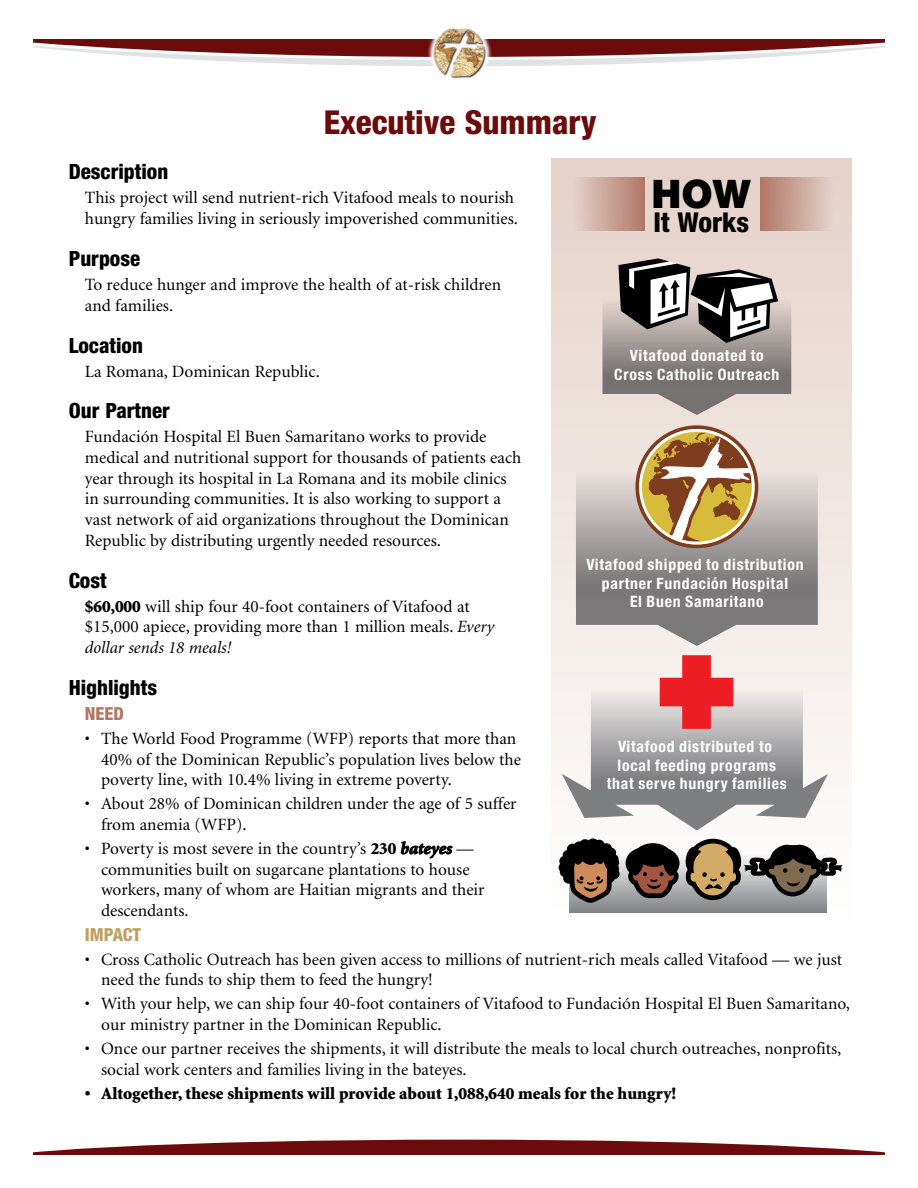
<style>
.page{position:relative;width:918px;height:1188px;background:#fff}
.page>*{position:absolute;margin:0;border:0;box-sizing:border-box;transform-origin:0 0}
.t1{font:900 39.45px "Helvetica Neue";color:#000}
.t2{font:800 condensed 33px "Helvetica Neue";color:#6b0b0c}
.t3{font:800 condensed 27.45px "Helvetica Neue";color:#000}
.t4{font:800 condensed 21px "Helvetica Neue";color:#000}
.t5{font:800 condensed 18px "Helvetica Neue";color:#bda160}
.t6{font:800 condensed 18px "Helvetica Neue";color:#b17766}
.t7{font:17.25px/20.7px "Minion";color:#000}
.t8{font:900 17.25px "Minion";color:#000}
.t9{font:700 condensed 15.75px/18.6px "Helvetica Neue";letter-spacing:.05em;color:#fff;text-align:center}
.s1{font-weight:900}
.s2{font-style:italic}
.s3{font-weight:700;font-style:italic}
</style>
<div class="page">
<svg style="left:34px;top:1140px;width:850px;height:14px"></svg>
<svg style="left:34px;top:40px;width:850px;height:26px"></svg>
<img style="left:426px;top:28px;width:66px;height:51px">
<div style="left:551px;top:158px;width:301px;height:766px;background:linear-gradient(to bottom,#e5d2ca,#fdfdfd)"></div>
<div style="left:570px;top:853px;width:257px;height:59px;background:#87898c"></div>
<svg style="left:602px;top:258px;width:189px;height:157px;background:#96908d"></svg>
<div style="left:560px;top:867px;width:11px;height:10px;background:#000;border-radius:50%"></div>
<div style="left:559px;top:862px;width:11px;height:11px;background:#000;border-radius:50%"></div>
<div style="left:559px;top:856px;width:12px;height:10px;background:#000;border-radius:50%"></div>
<svg style="left:562px;top:429px;width:281px;height:477px"></svg>
<div style="left:639px;top:429px;width:116px;height:116px;border:3px solid #fff;border-radius:50%"></div>
<div style="left:572px;top:178px;width:72px;height:53px;background:linear-gradient(to right,#e5d3cc,#b27969)"></div>
<div style="left:760px;top:178px;width:73px;height:53px;background:linear-gradient(to right,#b07665,#e5d2cb)"></div>
<h2 class="t2" style="left:324px;top:102px;width:274px">Executive Summary</h2>
<p class="t4" style="left:69px;top:159px;width:101px">Description</p>
<p class="t7" style="left:85px;top:188px;width:435px">This project will send nutrient-rich Vitafood meals to nourish hungry families living in seriously impoverished communities.</p>
<p class="t4" style="left:69px;top:246px;width:73px">Purpose</p>
<p class="t7" style="left:85px;top:275px;width:418px">To reduce hunger and improve the health of at-risk children and families.</p>
<p class="t4" style="left:69px;top:332px;width:76px">Location</p>
<p class="t7" style="left:85px;top:361px;width:236px">La Romana, Dominican Republic.</p>
<p class="t4" style="left:69px;top:398px;width:103px">Our Partner</p>
<p class="t7" style="left:85px;top:427px;width:438px">Fundación Hospital El Buen Samaritano works to provide medical and nutritional support for thousands of patients each year through its hospital in La Romana and its mobile clinics in surrounding communities. It is also working to support a vast network of aid organizations throughout the Dominican Republic by distributing urgently needed resources.</p>
<p class="t4" style="left:69px;top:567px;width:40px">Cost</p>
<p class="t7" style="left:85px;top:597px;width:411px"><span class="s1">$60,000</span> will ship four 40-foot containers of Vitafood at $15,000 apiece, providing more than 1 million meals. <span class="s2">Every dollar sends 18 meals!</span></p>
<p class="t4" style="left:69px;top:675px;width:90px">Highlights</p>
<p class="t6" style="left:85px;top:702px;width:41px">NEED</p>
<p class="t7" style="left:101px;top:729px;width:421px;text-indent:-16px">• The World Food Programme (WFP) reports that more than<br>40% of the Dominican Republic’s population lives below the poverty line, with 10.4% living in extreme poverty.</p>
<p class="t7" style="left:101px;top:794px;width:417px;text-indent:-16px">• About 28% of Dominican children under the age of 5 suffer from anemia (WFP).</p>
<p class="t7" style="left:101px;top:839px;width:385px;text-indent:-16px">• Poverty is most severe in the country’s <span class="s1">230</span> <span class="s3">bateyes</span> — communities built on sugarcane plantations to house workers, many of whom are Haitian migrants and their descendants.</p>
<p class="t5" style="left:85px;top:923px;width:58px">IMPACT</p>
<p class="t7" style="left:101px;top:950px;width:743px;text-indent:-16px">• Cross Catholic Outreach has been given access to millions of nutrient-rich meals called Vitafood — we just need the funds to ship them to feed the hungry!</p>
<p class="t7" style="left:101px;top:994px;width:750px;text-indent:-16px">• With your help, we can ship four 40-foot containers of Vitafood to Fundación Hospital El Buen Samaritano, our ministry partner in the Dominican Republic.</p>
<p class="t7" style="left:101px;top:1039px;width:742px;text-indent:-16px">• Once our partner receives the shipments, it will distribute the meals to local church outreaches, nonprofits, social work centers and families living in the bateyes.</p>
<p class="t8" style="left:85px;top:1084px;width:593px">• Altogether, these shipments will provide about 1,088,640 meals for the hungry!</p>
<h1 class="t1" style="left:652px;top:170px;width:101px">HOW</h1>
<h3 class="t3" style="left:653px;top:205px;width:97px">It Works</h3>
<p class="t9" style="left:614px;top:346px;width:167px">Vitafood donated to<br>Cross Catholic Outreach</p>
<p class="t9" style="left:586px;top:555px;width:219px">Vitafood shipped to distribution partner Fundación Hospital<br>El Buen Samaritano</p>
<p class="t9" style="left:607px;top:737px;width:181px">Vitafood distributed to local feeding programs that serve hungry families</p>
</div>
